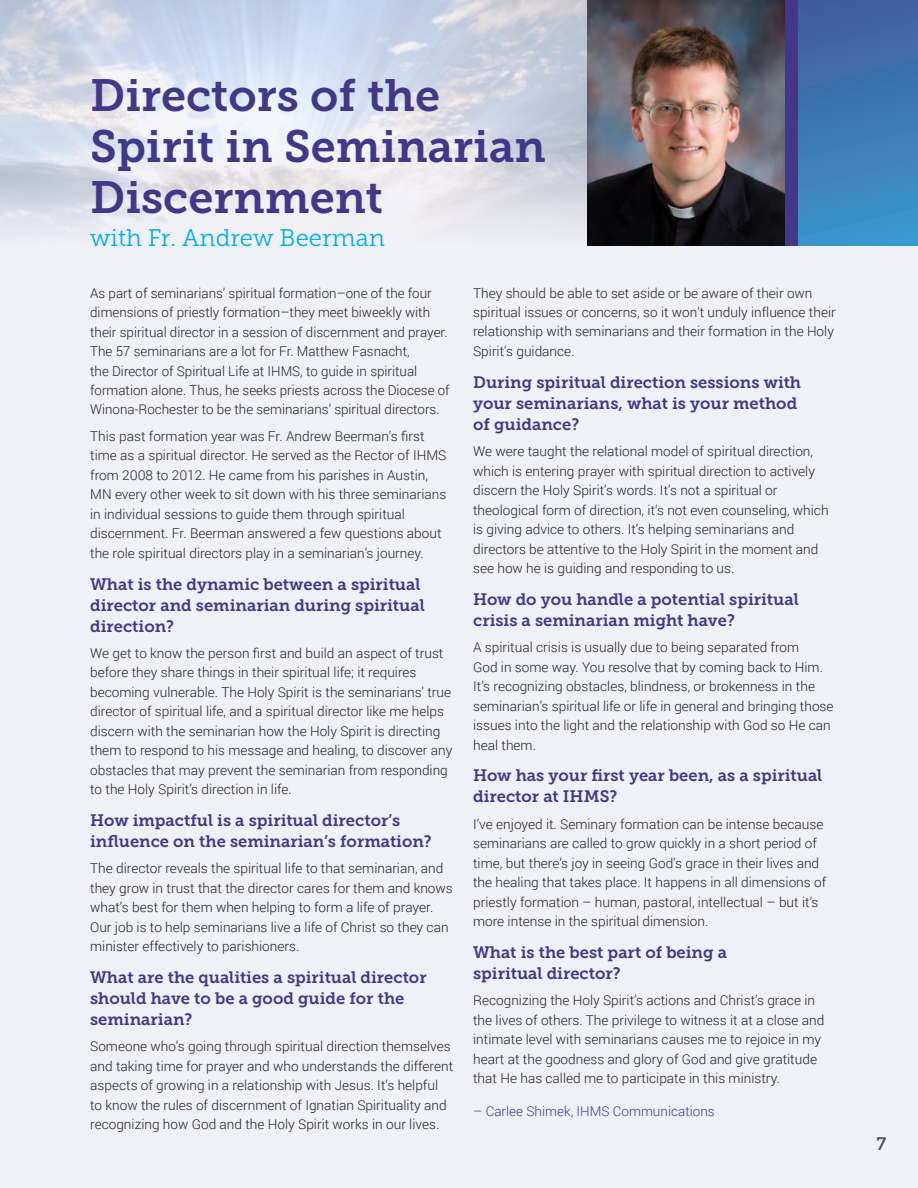
<style>
.page{position:relative;width:918px;height:1188px;background:#f0f1f8}
.page>*{position:absolute;margin:0;border:0;box-sizing:border-box;transform-origin:0 0}
.t1{font:45px/51px "Museo Slab 700";color:#413887}
.t2{font:24px "Museo Slab 300";color:#00aded}
.t3{font:18px "Museo Slab 700";color:#57585a}
.t4{font:16.5px/21px "Museo Slab 700";color:#413887}
.t5{font:300 13.5px/19.5px "Roboto";color:#231f20}
.t6{font:300 13.5px "Roboto";color:#413887}
</style>
<div class="page">
<img style="left:0;top:0;width:785px;height:246px">
<div style="left:628px;top:0;width:290px;height:245px;background:#413887"></div>
<img style="left:588px;top:0;width:197px;height:245px">
<div style="left:798px;top:0;width:120px;height:246px;background:linear-gradient(to bottom,#405d9f,#3c96ce)"></div>
<p class="t1" style="left:90px;top:70px;width:457px">Directors of the<br>Spirit in Seminarian<br>Discernment</p>
<p class="t2" style="left:90px;top:224px;width:296px">with Fr. Andrew Beerman</p>
<p class="t5" style="left:90px;top:283px;width:361px">As part of seminarians’ spiritual formation–one of the four dimensions of priestly formation–they meet biweekly with their spiritual director in a session of discernment and prayer.<br>The 57 seminarians are a lot for Fr. Matthew Fasnacht,<br>the Director of Spiritual Life at IHMS, to guide in spiritual formation alone. Thus, he seeks priests across the Diocese of Winona-Rochester to be the seminarians’ spiritual directors.</p>
<p class="t5" style="left:90px;top:426px;width:358px">This past formation year was Fr. Andrew Beerman’s first time as a spiritual director. He served as the Rector of IHMS from 2008 to 2012. He came from his parishes in Austin, MN every other week to sit down with his three seminarians in individual sessions to guide them through spiritual discernment. Fr. Beerman answered a few questions about the role spiritual directors play in a seminarian’s journey.</p>
<p class="t4" style="left:90px;top:573px;width:336px">What is the dynamic between a spiritual director and seminarian during spiritual direction?</p>
<p class="t5" style="left:90px;top:643px;width:364px">We get to know the person first and build an aspect of trust before they share things in their spiritual life; it requires becoming vulnerable. The Holy Spirit is the seminarians’ true director of spiritual life, and a spiritual director like me helps discern with the seminarian how the Holy Spirit is directing them to respond to his message and healing, to discover any obstacles that may prevent the seminarian from responding to the Holy Spirit’s direction in life.</p>
<p class="t4" style="left:90px;top:810px;width:343px">How impactful is a spiritual director’s influence on the seminarian’s formation?</p>
<p class="t5" style="left:90px;top:858px;width:364px">The director reveals the spiritual life to that seminarian, and they grow in trust that the director cares for them and knows what’s best for them when helping to form a life of prayer.<br>Our job is to help seminarians live a life of Christ so they can minister effectively to parishioners.</p>
<p class="t4" style="left:90px;top:967px;width:338px">What are the qualities a spiritual director should have to be a good guide for the seminarian?</p>
<p class="t5" style="left:90px;top:1036px;width:365px">Someone who’s going through spiritual direction themselves and taking time for prayer and who understands the different aspects of growing in a relationship with Jesus. It’s helpful to know the rules of discernment of Ignatian Spirituality and recognizing how God and the Holy Spirit works in our lives.</p>
<p class="t5" style="left:473px;top:283px;width:364px">They should be able to set aside or be aware of their own spiritual issues or concerns, so it won’t unduly influence their relationship with seminarians and their formation in the Holy Spirit’s guidance.</p>
<p class="t4" style="left:473px;top:372px;width:330px">During spiritual direction sessions with your seminarians, what is your method of guidance?</p>
<p class="t5" style="left:473px;top:441px;width:357px">We were taught the relational model of spiritual direction, which is entering prayer with spiritual direction to actively discern the Holy Spirit’s words. It’s not a spiritual or theological form of direction, it’s not even counseling, which is giving advice to others. It’s helping seminarians and directors be attentive to the Holy Spirit in the moment and see how he is guiding and responding to us.</p>
<p class="t4" style="left:473px;top:589px;width:327px">How do you handle a potential spiritual crisis a seminarian might have?</p>
<p class="t5" style="left:473px;top:637px;width:362px">A spiritual crisis is usually due to being separated from<br>God in some way. You resolve that by coming back to Him.<br>It’s recognizing obstacles, blindness, or brokenness in the seminarian’s spiritual life or life in general and bringing those issues into the light and the relationship with God so He can heal them.</p>
<p class="t4" style="left:473px;top:765px;width:351px">How has your first year been, as a spiritual director at IHMS?</p>
<p class="t5" style="left:473px;top:814px;width:355px">I’ve enjoyed it. Seminary formation can be intense because seminarians are called to grow quickly in a short period of time, but there’s joy in seeing God’s grace in their lives and the healing that takes place. It happens in all dimensions of priestly formation – human, pastoral, intellectual – but it’s more intense in the spiritual dimension.</p>
<p class="t4" style="left:473px;top:942px;width:255px">What is the best part of being a spiritual director?</p>
<p class="t5" style="left:473px;top:990px;width:353px">Recognizing the Holy Spirit’s actions and Christ’s grace in the lives of others. The privilege to witness it at a close and intimate level with seminarians causes me to rejoice in my heart at the goodness and glory of God and give gratitude that He has called me to participate in this ministry.</p>
<p class="t6" style="left:473px;top:1102px;width:243px">– Carlee Shimek, IHMS Communications</p>
<p class="t3" style="left:877px;top:1133px;width:11px">7</p>
</div>
